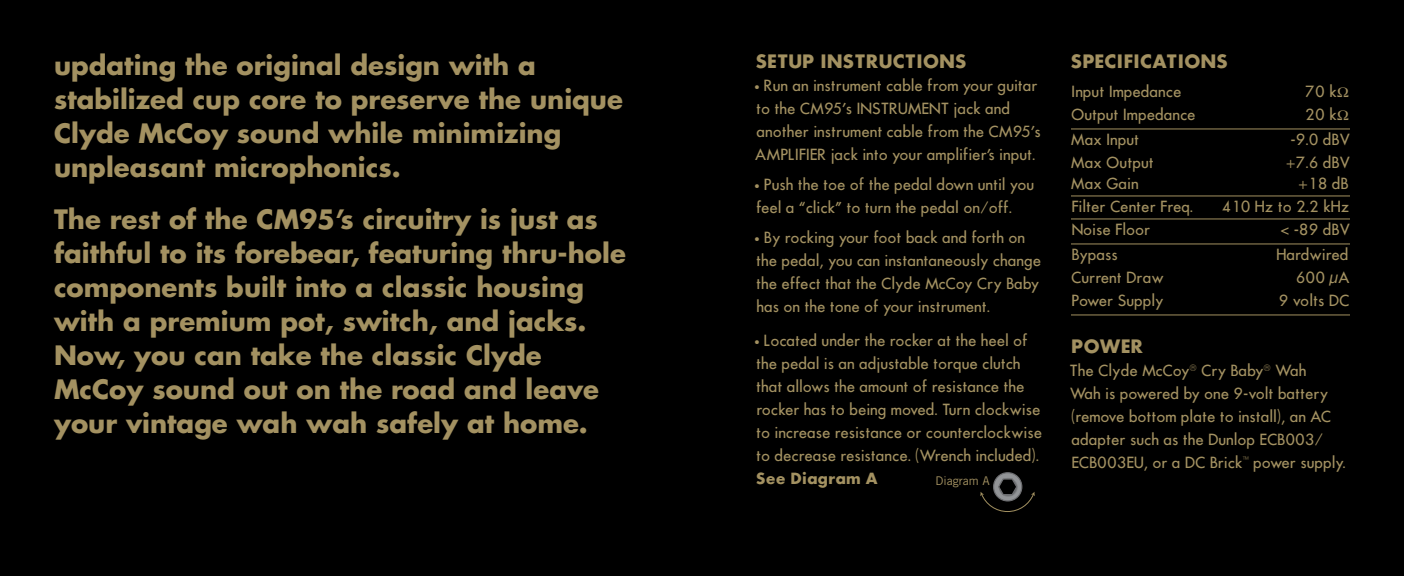
<style>
.page{position:relative;width:1404px;height:576px;background:#000}
.page>*{position:absolute;margin:0;border:0;box-sizing:border-box;transform-origin:0 0}
.t1{font:700 26px/34px "Futura";color:#a39161}
.t2{font:700 18px "Futura ICG";letter-spacing:.005em;color:#a39161}
.t3{font:15px/23px "Futura ICG";color:#a39161}
.t4{font:700 15px "Futura ICG";color:#a39161}
.t5{font:12px "Trade Gothic";color:#a39161}
.s1{font-family:"Geneva"}
</style>
<div class="page">
<hr style="left:1071px;top:129px;width:279px;height:1px;background:#a39161">
<hr style="left:1071px;top:196px;width:279px;height:1px;background:#a39161">
<hr style="left:1071px;top:219px;width:279px;height:1px;background:#a39161">
<hr style="left:1071px;top:244px;width:279px;height:1px;background:#a39161">
<hr style="left:1071px;top:315px;width:279px;height:1px;background:#a39161">
<svg style="left:994px;top:473px;width:28px;height:28px"></svg>
<div style="left:993px;top:472px;width:29px;height:30px;border:1px solid #6d6e71;border-radius:50%"></div>
<svg style="left:980px;top:478px;width:55px;height:34px"></svg>
<h1 class="t1" style="left:54px;top:47px;width:570px">updating the original design with a stabilized cup core to preserve the unique Clyde McCoy sound while minimizing unpleasant microphonics.</h1>
<p class="t1" style="left:54px;top:201px;width:573px">The rest of the CM95’s circuitry is just as faithful to its forebear, featuring thru-hole components built into a classic housing with a premium pot, switch, and jacks.<br>Now, you can take the classic Clyde McCoy sound out on the road and leave your vintage wah wah safely at home.</p>
<p class="t2" style="left:756px;top:49px;width:212px">SETUP INSTRUCTIONS</p>
<p class="t3" style="left:754px;top:74px;width:288px">• Run an instrument cable from your guitar to the CM95’s INSTRUMENT jack and another instrument cable from the CM95’s AMPLIFIER jack into your amplifier’s input.</p>
<p class="t3" style="left:754px;top:173px;width:281px">• Push the toe of the pedal down until you feel a “click” to turn the pedal on/off.</p>
<p class="t3" style="left:754px;top:226px;width:288px">• By rocking your foot back and forth on the pedal, you can instantaneously change the effect that the Clyde McCoy Cry Baby has on the tone of your instrument.</p>
<p class="t3" style="left:754px;top:329px;width:289px">• Located under the rocker at the heel of the pedal is an adjustable torque clutch that allows the amount of resistance the rocker has to being moved. Turn clockwise to increase resistance or counterclockwise to decrease resistance. (Wrench included).</p>
<p class="t4" style="left:756px;top:468px;width:124px">See Diagram A</p>
<p class="t5" style="left:936px;top:474px;width:56px">Diagram A</p>
<p class="t2" style="left:1071px;top:49px;width:159px">SPECIFICATIONS</p>
<p class="t3" style="left:1071px;top:80px;width:112px">Input Impedance</p>
<p class="t3" style="left:1305px;top:80px;width:45px">70 kΩ</p>
<p class="t3" style="left:1071px;top:103px;width:126px">Output Impedance</p>
<p class="t3" style="left:1305px;top:103px;width:45px">20 kΩ</p>
<p class="t3" style="left:1071px;top:128px;width:70px">Max Input</p>
<p class="t3" style="left:1291px;top:128px;width:61px">-9.0 dBV</p>
<p class="t3" style="left:1071px;top:151px;width:84px">Max Output</p>
<p class="t3" style="left:1286px;top:151px;width:66px">+7.6 dBV</p>
<p class="t3" style="left:1071px;top:172px;width:69px">Max Gain</p>
<p class="t3" style="left:1298px;top:172px;width:52px">+18 dB</p>
<p class="t3" style="left:1071px;top:195px;width:123px">Filter Center Freq.</p>
<p class="t3" style="left:1221px;top:195px;width:129px">410 Hz to 2.2 kHz</p>
<p class="t3" style="left:1072px;top:218px;width:80px">Noise Floor</p>
<p class="t3" style="left:1281px;top:218px;width:71px">&lt; -89 dBV</p>
<p class="t3" style="left:1071px;top:243px;width:48px">Bypass</p>
<p class="t3" style="left:1276px;top:243px;width:74px">Hardwired</p>
<p class="t3" style="left:1071px;top:266px;width:94px">Current Draw</p>
<p class="t3" style="left:1296px;top:266px;width:56px">600 <span class="s1">µ</span>A</p>
<p class="t3" style="left:1072px;top:289px;width:94px">Power Supply</p>
<p class="t3" style="left:1279px;top:289px;width:72px">9 volts DC</p>
<p class="t2" style="left:1071px;top:334px;width:74px">POWER</p>
<p class="t3" style="left:1069px;top:359px;width:278px">The Clyde McCoy<sup>®</sup> Cry Baby<sup>®</sup> Wah<br>Wah is powered by one 9-volt battery (remove bottom plate to install), an AC adapter such as the Dunlop ECB003/ ECB003EU, or a DC Brick<sup>™</sup> power supply.</p>
</div>
